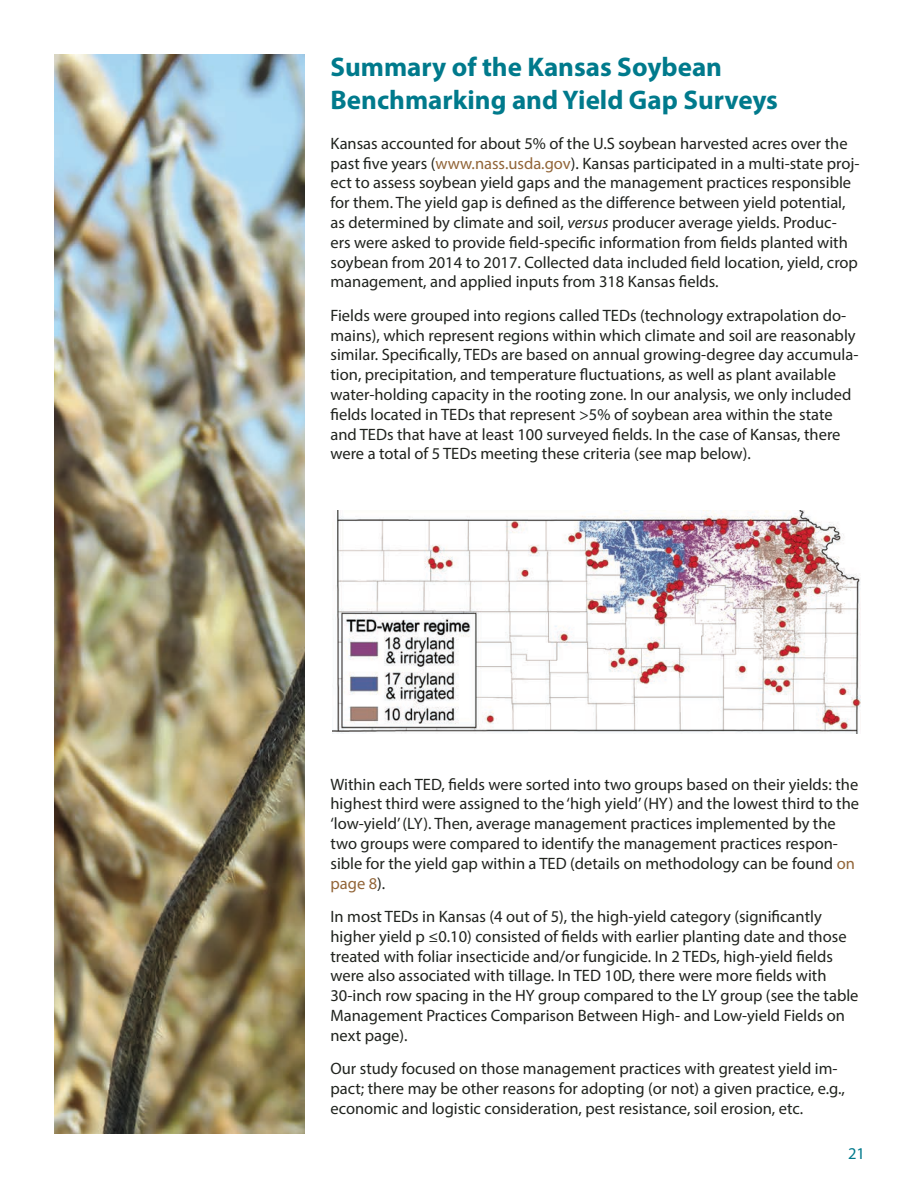
<style>
.page{position:relative;width:918px;height:1188px;background:#fff}
.page>*{position:absolute;margin:0;border:0;box-sizing:border-box;transform-origin:0 0}
.H2_Subhead{font:700 27px/32.4px "Myriad Pro";color:#007a8c}
.P_Paragraph1{font:16.5px/19.8px "Myriad Pro";color:#20231e}
.t1{font:16.5px "Myriad Pro";color:#007a8c}
.s1{color:#926538}
.s2{font-style:italic}
</style>
<div class="page">
<img style="left:54px;top:54px;width:251px;height:1080px">
<img style="left:333px;top:510px;width:528px;height:223px">
<p class="H2_Subhead" style="left:330px;top:50px;width:449px">Summary of the Kansas Soybean<br>Benchmarking and Yield Gap Surveys</p>
<p class="P_Paragraph1" style="left:330px;top:133px;width:531px">Kansas accounted for about 5% of the U.S soybean harvested acres over the past five years (<span class="s1">www.nass.usda.gov</span>). Kansas participated in a multi-state proj&shy;ect to assess soybean yield gaps and the management practices responsible for them. The yield gap is defined as the difference between yield potential, as determined by climate and soil, <span class="s2">versus</span> producer average yields. Produc&shy;ers were asked to provide field-specific information from fields planted with soybean from 2014 to 2017. Collected data included field location, yield, crop management, and applied inputs from 318 Kansas fields.</p>
<p class="P_Paragraph1" style="left:330px;top:305px;width:530px">Fields were grouped into regions called TEDs (technology extrapolation do&shy;mains), which represent regions within which climate and soil are reasonably similar. Specifically, TEDs are based on annual growing-degree day accumula&shy;tion, precipitation, and temperature fluctuations, as well as plant available water-holding capacity in the rooting zone. In our analysis, we only included fields located in TEDs that represent &gt;5% of soybean area within the state and TEDs that have at least 100 surveyed fields. In the case of Kansas, there were a total of 5 TEDs meeting these criteria (see map below).</p>
<p class="P_Paragraph1" style="left:330px;top:774px;width:530px">Within each TED, fields were sorted into two groups based on their yields: the highest third were assigned to the ‘high yield’ (HY) and the lowest third to the ‘low-yield’ (LY). Then, average management practices implemented by the two groups were compared to identify the management practices respon&shy;sible for the yield gap within a TED (details on methodology can be found <span class="s1">on page 8</span>).</p>
<p class="P_Paragraph1" style="left:330px;top:906px;width:530px">In most TEDs in Kansas (4 out of 5), the high-yield category (significantly higher yield p ≤0.10) consisted of fields with earlier planting date and those treated with foliar insecticide and/or fungicide. In 2 TEDs, high-yield fields were also associated with tillage. In TED 10D, there were more fields with 30-inch row spacing in the HY group compared to the LY group (see the table Management Practices Comparison Between High- and Low-yield Fields on next page).</p>
<p class="P_Paragraph1" style="left:330px;top:1058px;width:516px">Our study focused on those management practices with greatest yield im&shy;pact; there may be other reasons for adopting (or not) a given practice, e.g., economic and logistic consideration, pest resistance, soil erosion, etc.</p>
<p class="t1" style="left:848px;top:1143px;width:18px">21</p>
</div>
